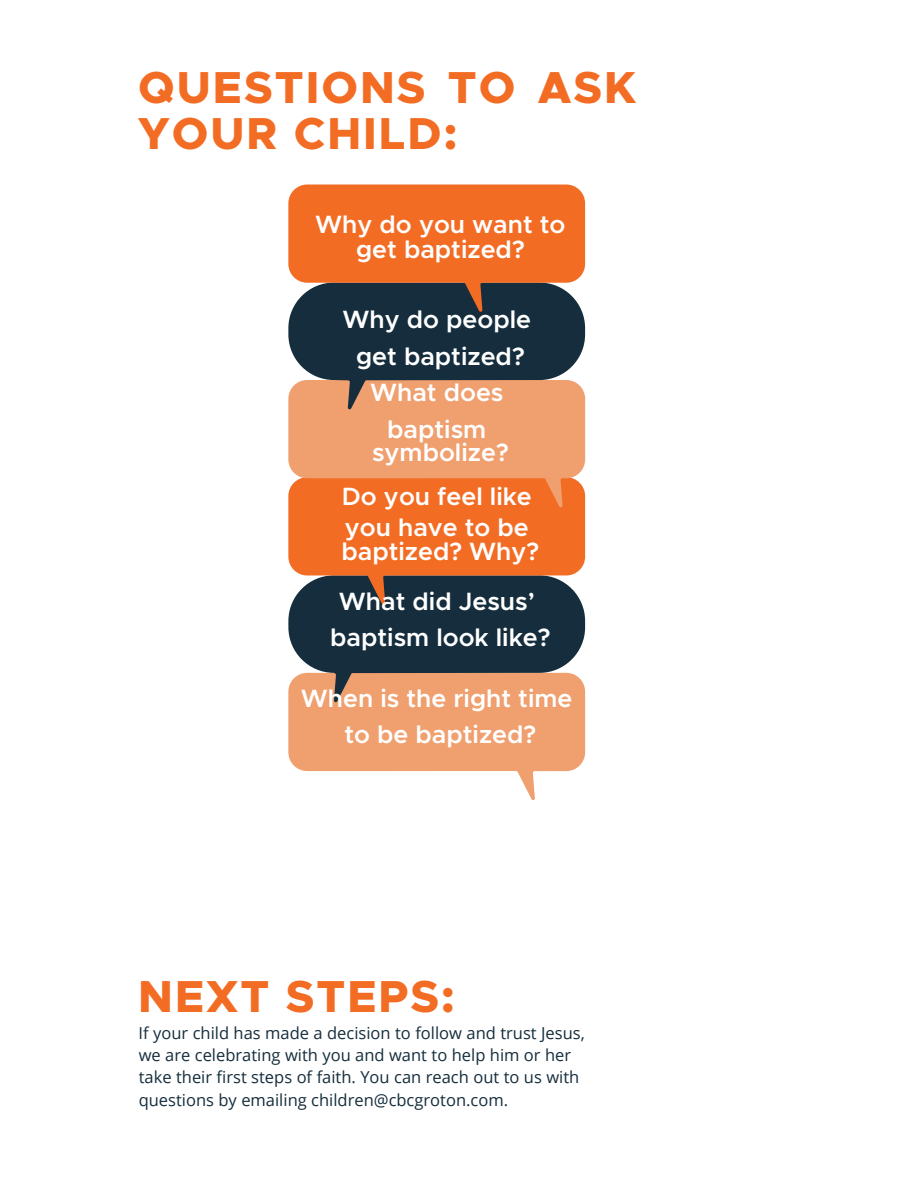
<style>
.page{position:relative;width:918px;height:1188px;background:#fff}
.page>*{position:absolute;margin:0;border:0;box-sizing:border-box;transform-origin:0 0}
.t1{font:800 45px/45.5px "Metropolis";letter-spacing:.045em;color:#f36c24}
.t2{font:600 25.05px/36.6px "Metropolis";color:#fff;text-align:center}
.t3{font:16.5px/22.2px "Open Sans";color:#152d3c}
</style>
<div class="page">
<svg style="left:288px;top:185px;width:297px;height:615px;background:#b17553"></svg>
<h1 class="t1" style="left:138px;top:65px;width:499px">QUESTIONS TO ASK<br>YOUR CHILD:</h1>
<h2 class="t2" style="left:315px;top:212px;width:252px;line-height:24.9px">Why do you want to get baptized?</h2>
<h2 class="t2" style="left:342px;top:301px;width:190px">Why do people get baptized?<br>What does baptism</h2>
<h2 class="t2" style="left:342px;top:431px;width:192px;line-height:44px">symbolize?<br>Do you feel like</h2>
<h2 class="t2" style="left:342px;top:516px;width:199px;line-height:23.5px;text-align:left">you have to be baptized? Why?</h2>
<h2 class="t2" style="left:330px;top:583px;width:222px">What did Jesus’ baptism look like?</h2>
<h2 class="t2" style="left:301px;top:680px;width:273px">When is the right time to be baptized?</h2>
<h1 class="t1" style="left:138px;top:974px;width:318px">NEXT STEPS:</h1>
<p class="t3" style="left:138px;top:1022px;width:448px">If your child has made a decision to follow and trust Jesus, we are celebrating with you and want to help him or her take their first steps of faith. You can reach out to us with questions by emailing children@cbcgroton.com.</p>
</div>
